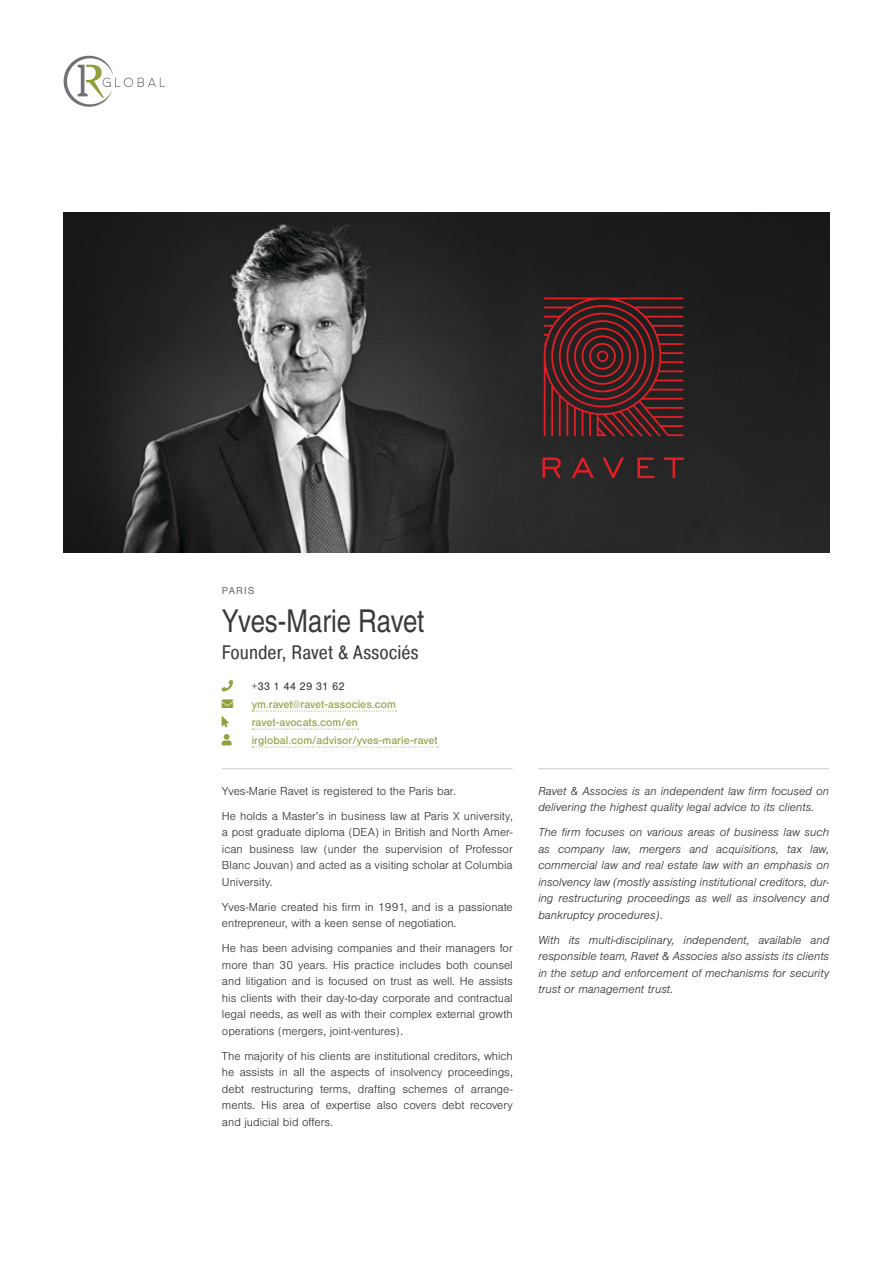
<style>
.page{position:relative;width:893px;height:1263px;background:#fff}
.page>*{position:absolute;margin:0;border:0;box-sizing:border-box;transform-origin:0 0}
.Cont_Name{font:31.5px "Nimbus San Con L";letter-spacing:-.005em;color:#383a3c}
.t1{font:19.5px "Pragmatica Cond";color:#383a3c}
.Rule_Above{font:300 12px/16.5px "Nimbus San";color:#2f2f2f;text-align:justify}
.Rule_Above-2{font:italic 300 12px/16.5px "Nimbus San";color:#2f2f2f;text-align:justify}
.Contacts{font:11.4px/18px "Nimbus San";color:#8e9f3b}
.Contacts-2{font:11.4px "Nimbus San";color:#383a3c}
.Country{font:10.5px "Nimbus San";letter-spacing:.1em;color:#6c7175}
.s1{color:#8ea13b}
</style>
<div class="page">
<img style="left:64px;top:213px;width:765px;height:340px">
<svg style="left:252px;top:711px;width:145px;height:1px"></svg>
<svg style="left:252px;top:729px;width:106px;height:1px"></svg>
<svg style="left:252px;top:747px;width:186px;height:1px"></svg>
<hr style="left:222px;top:768px;width:291px;height:1px;background:#d0cfd0">
<hr style="left:538px;top:768px;width:291px;height:1px;background:#d0cfd0">
<svg style="left:543px;top:457px;width:18px;height:21px"></svg>
<svg style="left:572px;top:457px;width:22px;height:21px"></svg>
<svg style="left:602px;top:457px;width:22px;height:21px"></svg>
<svg style="left:637px;top:457px;width:17px;height:21px"></svg>
<svg style="left:664px;top:457px;width:20px;height:21px"></svg>
<svg style="left:544px;top:297px;width:139px;height:139px;background:#522023"></svg>
<svg style="left:64px;top:56px;width:101px;height:51px"></svg>
<p class="Country" style="left:222px;top:585px;width:34px">PARIS</p>
<p class="Cont_Name" style="left:222px;top:598px;width:204px">Yves-Marie Ravet</p>
<h2 class="t1" style="left:222px;top:640px;width:198px">Founder, Ravet &amp; Associés</h2>
<p class="Contacts-2" style="left:252px;top:680px;width:95px">+33 1 44 29 31 62</p>
<p class="Contacts" style="left:252px;top:695px;width:187px;text-indent:-30px"><span class="s1">→</span> ym.ravet@ravet-associes.com ravet-avocats.com/en irglobal.com/advisor/yves-marie-ravet</p>
<p class="Rule_Above" style="left:222px;top:783px;width:235px">Yves-Marie Ravet is registered to the Paris bar.</p>
<p class="Rule_Above" style="left:222px;top:808px;width:292px">He holds a Master’s in business law at Paris X university, a post graduate diploma (DEA) in British and North Amer&shy;ican business law (under the supervision of Professor Blanc Jouvan) and acted as a visiting scholar at Columbia University.</p>
<p class="Rule_Above" style="left:222px;top:899px;width:292px">Yves-Marie created his firm in 1991, and is a passionate entrepreneur, with a keen sense of negotiation.</p>
<p class="Rule_Above" style="left:222px;top:940px;width:292px">He has been advising companies and their managers for more than 30 years. His practice includes both counsel and litigation and is focused on trust as well. He assists his clients with their day-to-day corporate and contractual legal needs, as well as with their complex external growth operations (mergers, joint-ventures).</p>
<p class="Rule_Above" style="left:222px;top:1048px;width:292px">The majority of his clients are institutional creditors, which he assists in all the aspects of insolvency proceedings, debt restructuring terms, drafting schemes of arrange&shy;ments. His area of expertise also covers debt recovery and judicial bid offers.</p>
<p class="Rule_Above-2" style="left:538px;top:783px;width:292px">Ravet &amp; Associes is an independent law firm focused on delivering the highest quality legal advice to its clients.</p>
<p class="Rule_Above-2" style="left:538px;top:824px;width:292px">The firm focuses on various areas of business law such as company law, mergers and acquisitions, tax law, commercial law and real estate law with an emphasis on insolvency law (mostly assisting institutional creditors, dur&shy;ing restructuring proceedings as well as insolvency and bankruptcy procedures).</p>
<p class="Rule_Above-2" style="left:538px;top:932px;width:292px">With its multi-disciplinary, independent, available and responsible team, Ravet &amp; Associes also assists its clients in the setup and enforcement of mechanisms for security trust or management trust.</p>
</div>
